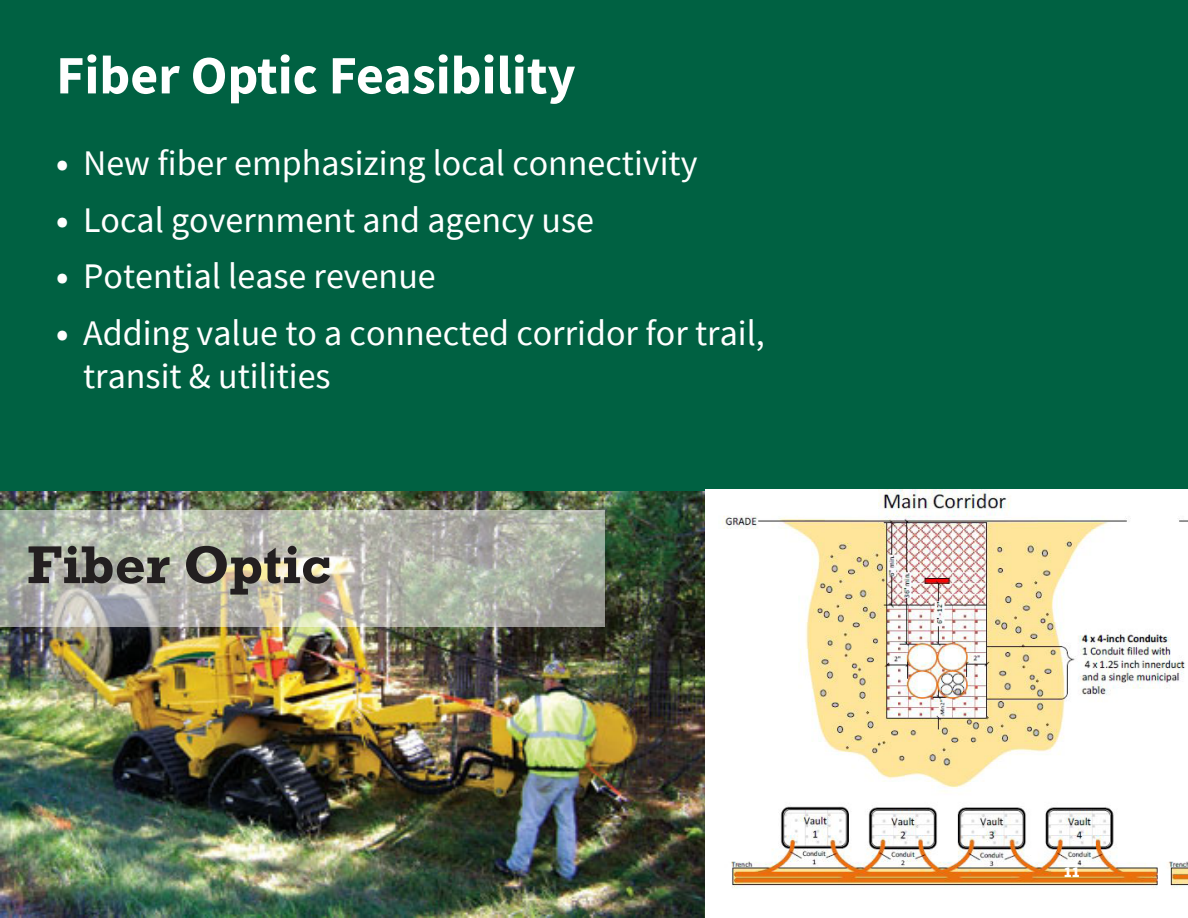
<style>
.page{position:relative;width:1188px;height:918px;background:#006142}
.page>*{position:absolute;margin:0;border:0;box-sizing:border-box;transform-origin:0 0}
.t1{font:700 54px "Source Sans Pro";color:#fff}
.t2{font:700 54px "Rockwell";color:#231f20}
.t3{font:36px/42.8px "Source Sans Pro";color:#fff}
.t4{font:900 15px "Source Sans Pro";color:#fff}
.s1{font-weight:700}
</style>
<div class="page">
<img style="left:0;top:490px;width:1188px;height:428px">
<svg style="left:0;top:511px;width:605px;height:116px;background:#b5b8ab"></svg>
<p class="t1" style="left:56px;top:39px;width:521px">Fiber Optic Feasibility</p>
<p class="t3" style="left:56px;top:141px;width:643px"><span class="s1">•</span> New fiber emphasizing local connectivity</p>
<p class="t3" style="left:56px;top:198px;width:540px"><span class="s1">•</span> Local government and agency use</p>
<p class="t3" style="left:56px;top:255px;width:381px"><span class="s1">•</span> Potential lease revenue</p>
<p class="t3" style="left:83px;top:311px;width:683px;text-indent:-27px"><span class="s1">•</span> Adding value to a connected corridor for trail, transit &amp; utilities</p>
<p class="t2" style="left:27px;top:532px;width:306px">Fiber Optic</p>
<p class="t4" style="left:1064px;top:861px;width:18px">11</p>
</div>
